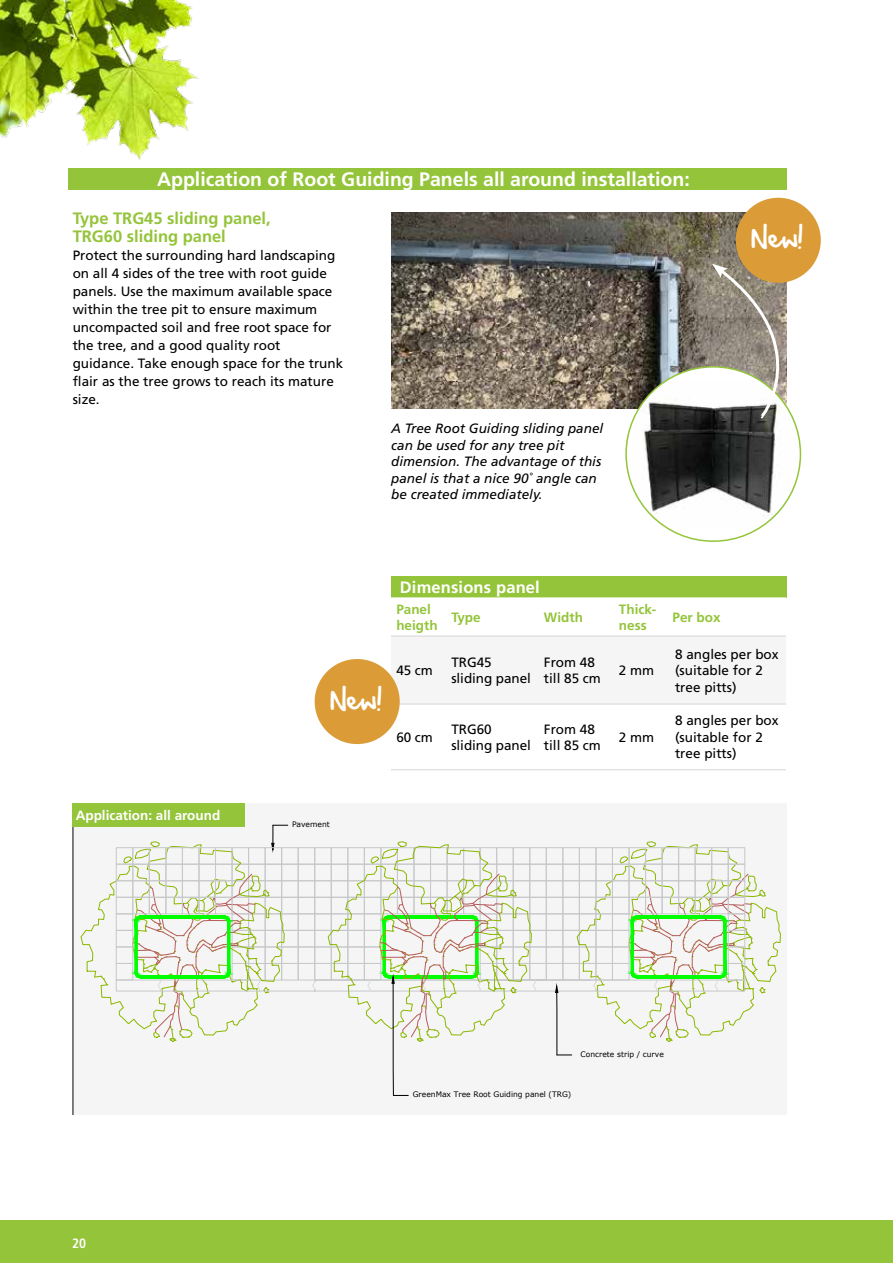
<style>
.page{position:relative;width:893px;height:1263px;background:#fff}
.page>*{position:absolute;margin:0;border:0;box-sizing:border-box;transform-origin:0 0}
.t1{font:24px "Hand Of Sean";color:#fff}
.t2{font:700 19.5px "Frutiger LT Std";color:#fff}
.t3{font:700 16.5px/18px "Frutiger LT Std";color:#94c43a}
.t4{font:700 16.5px "Frutiger LT Std";letter-spacing:.01em;color:#fff}
.t5{font:13.5px/18px "Frutiger LT Std";color:#000}
.t6{font:italic 13.5px/16.5px "Frutiger LT Std";color:#000}
.t7{font:700 13.5px/16.5px "Frutiger LT Std";color:#94c43a}
.t8{font:700 13.5px "Frutiger LT Std";color:#fff}
.t9{font:700 condensed 13.5px "Frutiger LT Std";color:#fff}
.t10{font:7.65px "Verdana";color:#000}
</style>
<div class="page">
<div style="left:68px;top:168px;width:719px;height:22px;background:#94c43a"></div>
<img style="left:0;top:0;width:199px;height:160px">
<div style="left:0;top:1220px;width:893px;height:43px;background:#94c43a"></div>
<img style="left:391px;top:212px;width:356px;height:196px">
<svg style="left:73px;top:824px;width:708px;height:290px"></svg>
<div style="left:72px;top:803px;width:173px;height:24px;background:#94c43a"></div>
<div style="left:626px;top:367px;width:174px;height:174px;background:#fff;border-radius:50%"></div>
<img style="left:626px;top:380px;width:174px;height:146px">
<svg style="left:712px;top:264px;width:100px;height:156px"></svg>
<div style="left:736px;top:198px;width:85px;height:85px;background:#db9c38;border-radius:50%"></div>
<div style="left:389px;top:576px;width:398px;height:21px;background:#94c43a"></div>
<svg style="left:391px;top:597px;width:395px;height:131px"></svg>
<div style="left:391px;top:636px;width:395px;height:68px;background:#f5f5f5"></div>
<hr style="left:390px;top:704px;width:55px;height:1px;background:#d6d6d6">
<hr style="left:445px;top:704px;width:93px;height:1px;background:#d6d6d6">
<hr style="left:538px;top:704px;width:75px;height:1px;background:#d6d6d6">
<hr style="left:613px;top:704px;width:54px;height:1px;background:#d6d6d6">
<hr style="left:667px;top:704px;width:119px;height:1px;background:#d6d6d6">
<hr style="left:390px;top:769px;width:55px;height:1px;background:#d6d6d6">
<hr style="left:445px;top:769px;width:93px;height:1px;background:#d6d6d6">
<hr style="left:538px;top:769px;width:75px;height:1px;background:#d6d6d6">
<hr style="left:613px;top:769px;width:54px;height:1px;background:#d6d6d6">
<hr style="left:667px;top:769px;width:119px;height:1px;background:#d6d6d6">
<div style="left:379px;top:561px;width:12px;height:215px;background:#fff"></div>
<div style="left:315px;top:659px;width:85px;height:85px;background:#db9c38;border-radius:50%"></div>
<h2 class="t2" style="left:157px;top:168px;width:534px">Application of Root Guiding Panels all around installation:</h2>
<p class="t3" style="left:73px;top:209px;width:200px">Type TRG45 sliding panel,<br>TRG60 sliding panel</p>
<p class="t5" style="left:73px;top:246px;width:272px">Protect the surrounding hard landscaping on all 4 sides of the tree with root guide panels. Use the maximum available space within the tree pit to ensure maximum uncompacted soil and free root space for the tree, and a good quality root guidance. Take enough space for the trunk flair as the tree grows to reach its mature size.</p>
<p class="t6" style="left:391px;top:420px;width:214px">A Tree Root Guiding sliding panel can be used for any tree pit dimension. The advantage of this panel is that a nice 90˚ angle can be created immediately.</p>
<h1 class="t1" style="left:751px;top:216px;width:53px">New!</h1>
<p class="t8" style="left:76px;top:808px;width:146px">Application: all around</p>
<h1 class="t1" style="left:330px;top:677px;width:53px">New!</h1>
<p class="t4" style="left:400px;top:577px;width:141px">Dimensions panel</p>
<p class="t7" style="left:396px;top:601px;width:43px">Panel heigth</p>
<p class="t7" style="left:451px;top:609px;width:31px">Type</p>
<p class="t7" style="left:544px;top:609px;width:41px">Width</p>
<p class="t7" style="left:619px;top:601px;width:39px">Thick&shy;ness</p>
<p class="t7" style="left:673px;top:609px;width:50px">Per box</p>
<p class="t5" style="left:396px;top:661px;width:38px">45 cm</p>
<p class="t5" style="left:451px;top:654px;width:81px;line-height:16.5px">TRG45 sliding panel</p>
<p class="t5" style="left:544px;top:654px;width:59px;line-height:16.5px">From 48 till 85 cm</p>
<p class="t5" style="left:619px;top:661px;width:37px">2 mm</p>
<p class="t5" style="left:675px;top:646px;width:105px;line-height:16.5px">8 angles per box (suitable for 2 tree pitts)</p>
<p class="t5" style="left:396px;top:728px;width:38px">60 cm</p>
<p class="t5" style="left:451px;top:721px;width:81px;line-height:16.5px">TRG60 sliding panel</p>
<p class="t5" style="left:544px;top:721px;width:59px;line-height:16.5px">From 48 till 85 cm</p>
<p class="t5" style="left:619px;top:728px;width:37px">2 mm</p>
<p class="t5" style="left:675px;top:713px;width:105px;line-height:16.5px">8 angles per box (suitable for 2 tree pitts)</p>
<p class="t10" style="left:292px;top:819px;width:39px">Pavement</p>
<p class="t9" style="left:72px;top:1235px;width:16px">20</p>
<p class="t10" style="left:581px;top:1050px;width:85px">Concrete strip / curve</p>
<p class="t10" style="left:413px;top:1089px;width:160px">GreenMax Tree Root Guiding panel (TRG)</p>
</div>
